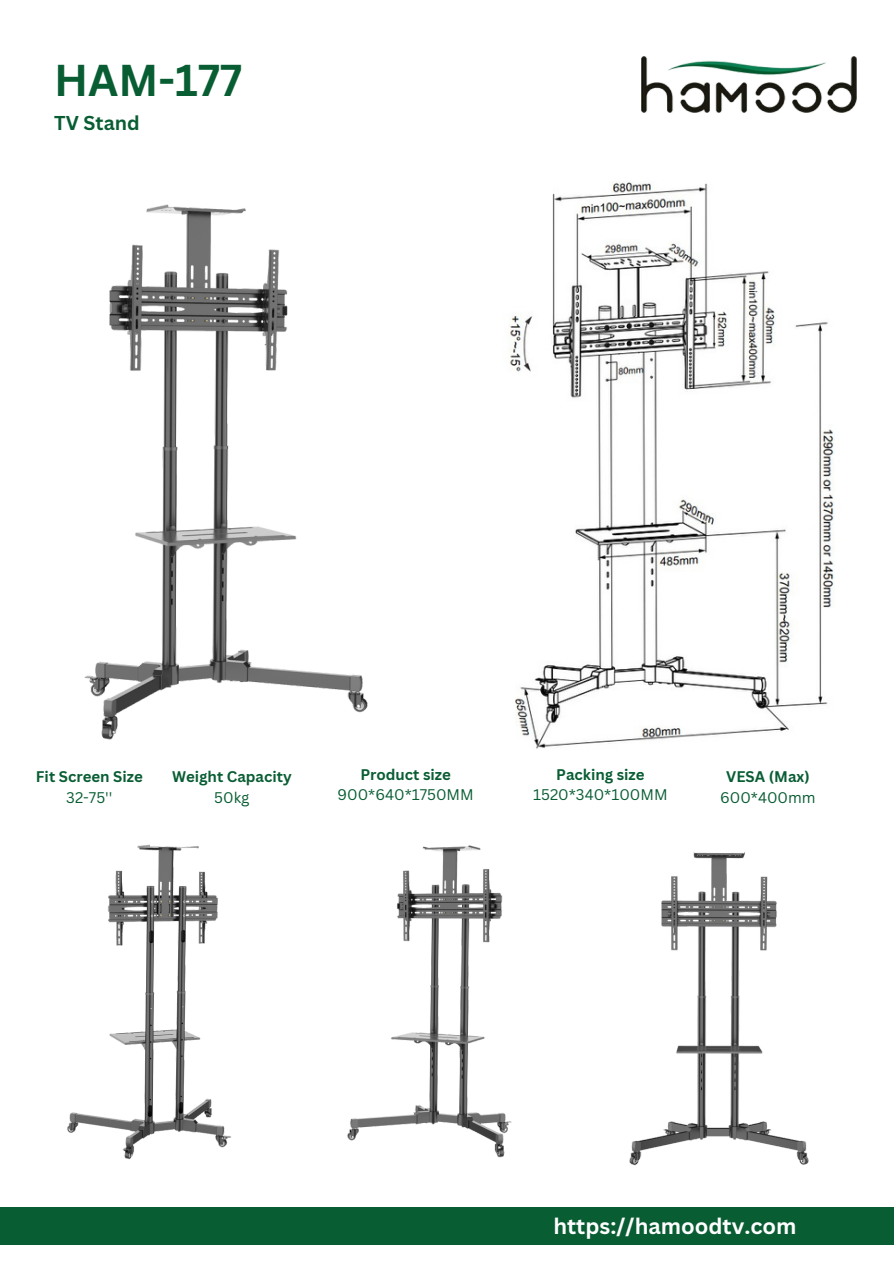
<style>
.page{position:relative;width:894px;height:1264px;background:#fff}
.page>*{position:absolute;margin:0;border:0;box-sizing:border-box;transform-origin:0 0}
.t1{font:700 43.35px "Canva Sans";color:#095d33}
.t2{font:700 21.75px "Canva Sans";color:#fff}
.t3{font:700 19.5px "Canva Sans";color:#095d33}
.t4{font:700 15px "Canva Sans";color:#095d33}
.t5{font:15px "Canva Sans";color:#095d33}
</style>
<div class="page">
<img style="left:641px;top:56px;width:215px;height:56px">
<div style="left:0;top:1207px;width:893px;height:37px;background:#095d33"></div>
<img style="left:84px;top:204px;width:284px;height:536px">
<img style="left:67px;top:870px;width:50px;height:263px">
<img style="left:117px;top:844px;width:305px;height:316px">
<img style="left:422px;top:845px;width:387px;height:321px">
<img style="left:510px;top:182px;width:325px;height:567px">
<p class="t1" style="left:54px;top:49px;width:189px">HAM-177</p>
<p class="t3" style="left:54px;top:109px;width:87px">TV Stand</p>
<p class="t4" style="left:36px;top:766px;width:108px">Fit Screen Size</p>
<p class="t5" style="left:66px;top:786px;width:48px">32-75''</p>
<p class="t4" style="left:172px;top:766px;width:121px">Weight Capacity</p>
<p class="t5" style="left:214px;top:786px;width:37px">50kg</p>
<p class="t4" style="left:360px;top:763px;width:92px">Product size</p>
<p class="t5" style="left:337px;top:784px;width:138px">900*640*1750MM</p>
<p class="t4" style="left:556px;top:763px;width:90px">Packing size</p>
<p class="t5" style="left:533px;top:784px;width:136px">1520*340*100MM</p>
<p class="t4" style="left:726px;top:766px;width:85px">VESA (Max)</p>
<p class="t5" style="left:720px;top:786px;width:97px">600*400mm</p>
<p class="t2" style="left:553px;top:1210px;width:244px">https://hamoodtv.com</p>
</div>
